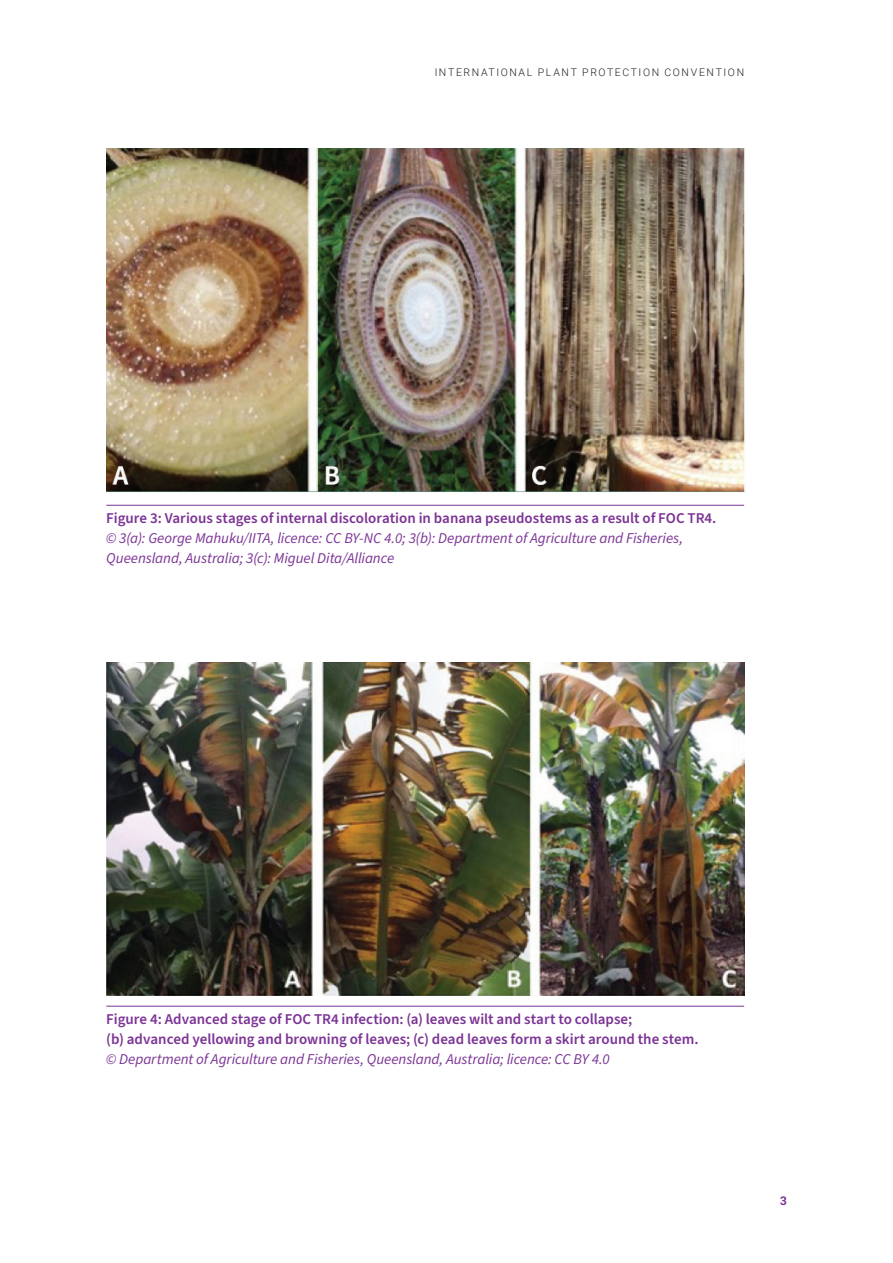
<style>
.page{position:relative;width:893px;height:1263px;background:#fff}
.page>*{position:absolute;margin:0;border:0;box-sizing:border-box;transform-origin:0 0}
.t1{font:600 15px/20.2px "Source Sans Pro";letter-spacing:-.005em;color:#7c3495}
.t2{font:italic 15px/20.2px "Source Sans Pro";letter-spacing:-.005em;color:#7c3495}
.t3{font:700 12px "Roboto Slab";color:#7c3495}
.t4{font:300 10.5px "Roboto";letter-spacing:.155em;color:#231f20}
</style>
<div class="page">
<hr style="left:106px;top:505px;width:638px;height:1px;background:#7c3495">
<hr style="left:106px;top:1006px;width:638px;height:1px;background:#7c3495">
<img style="left:106px;top:149px;width:640px;height:344px">
<img style="left:106px;top:663px;width:638px;height:332px">
<p class="t4" style="left:435px;top:65px;width:311px">INTERNATIONAL PLANT PROTECTION CONVENTION</p>
<p class="t1" style="left:106px;top:508px;width:611px">Figure 3: Various stages of internal discoloration in banana pseudostems as a result of FOC TR4.</p>
<p class="t2" style="left:106px;top:528px;width:578px">© 3(a): George Mahuku/IITA, licence: CC BY-NC 4.0; 3(b): Department of Agriculture and Fisheries,<br>Queensland, Australia; 3(c): Miguel Dita/Alliance</p>
<p class="t1" style="left:106px;top:1009px;width:594px">Figure 4: Advanced stage of FOC TR4 infection: (a) leaves wilt and start to collapse;<br>(b) advanced yellowing and browning of leaves; (c) dead leaves form a skirt around the stem.</p>
<p class="t2" style="left:106px;top:1049px;width:505px">© Department of Agriculture and Fisheries, Queensland, Australia; licence: CC BY 4.0</p>
<p class="t3" style="left:780px;top:1193px;width:8px">3</p>
</div>
